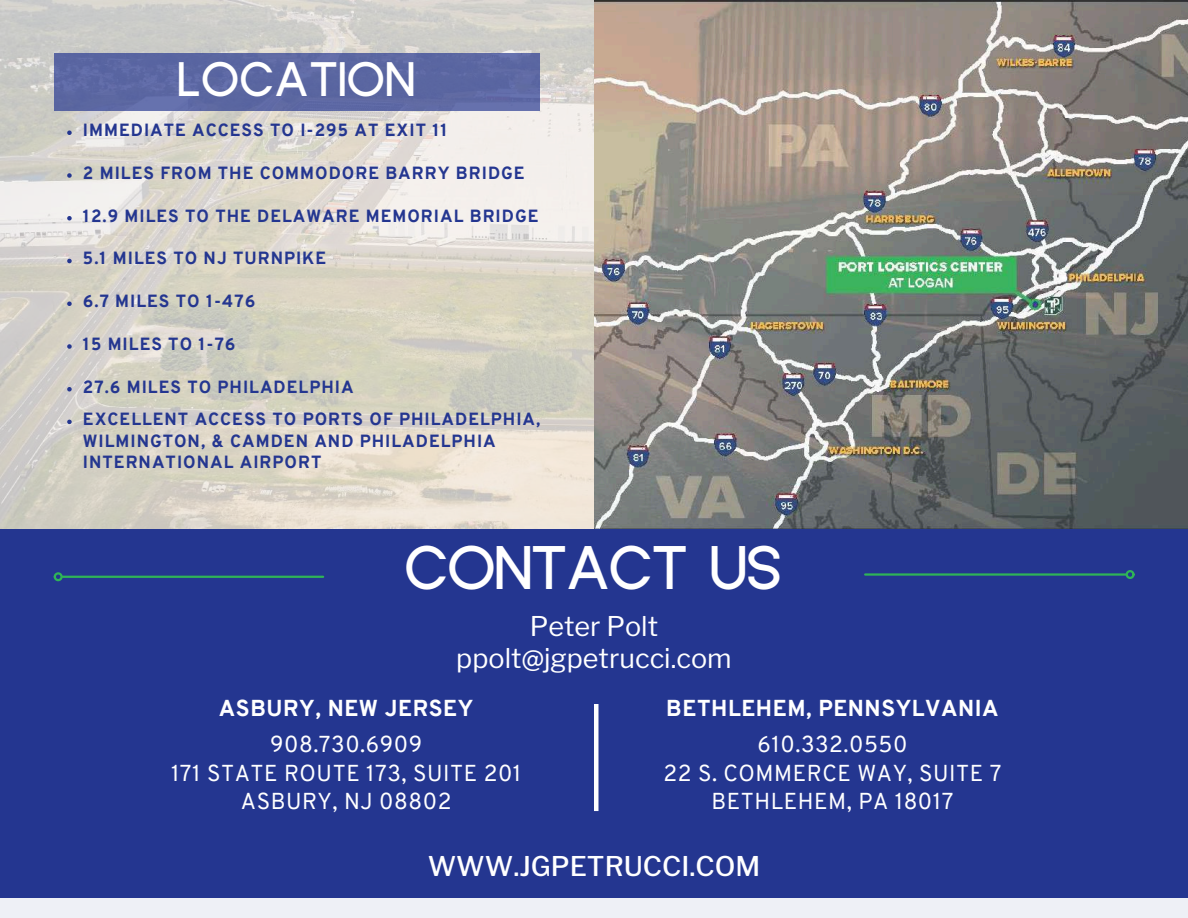
<style>
.page{position:relative;width:1188px;height:918px;background:#fff}
.page>*{position:absolute;margin:0;border:0;box-sizing:border-box;transform-origin:0 0}
.t1{font:700 49.5px "Glasgow";letter-spacing:.025em;color:#fff}
.t2{font:700 39px "Glasgow";letter-spacing:.06em;color:#fff}
.t3{font:27px/31.5px "Libre Franklin";color:#fff;text-align:center}
.t4{font:500 27px "Libre Franklin";color:#fff}
.t5{font:22.5px/28.2px "Overpass";letter-spacing:.025em;color:#fff;text-align:center}
.t6{font:800 22.5px "Overpass";letter-spacing:.025em;color:#fff}
.t7{font:800 17.25px/32.7px "Overpass";letter-spacing:.06em;color:#243690}
</style>
<div class="page">
<div style="left:0;top:529px;width:1188px;height:389px;background:#243690"></div>
<img style="left:594px;top:0;width:594px;height:529px">
<svg style="left:0;top:0;width:594px;height:529px"></svg>
<hr style="left:63px;top:576px;width:260px;height:2px;background:#2fb457">
<div style="left:54px;top:572px;width:9px;height:9px;border:2px solid #2fb457;border-radius:50%"></div>
<hr style="left:865px;top:573px;width:261px;height:3px;background:#2fb457">
<div style="left:1126px;top:570px;width:9px;height:9px;border:2px solid #2fb457;border-radius:50%"></div>
<div style="left:54px;top:53px;width:486px;height:58px;background:#5b67a2"></div>
<div style="left:0;top:899px;width:1188px;height:19px;background:#eef0f6"></div>
<hr style="left:594px;top:704px;width:4px;height:107px;background:#fff">
<svg style="left:67px;top:131px;width:5px;height:4px"></svg>
<svg style="left:67px;top:173px;width:5px;height:5px"></svg>
<svg style="left:67px;top:216px;width:5px;height:5px"></svg>
<svg style="left:67px;top:259px;width:5px;height:4px"></svg>
<svg style="left:67px;top:302px;width:5px;height:4px"></svg>
<svg style="left:67px;top:344px;width:5px;height:5px"></svg>
<svg style="left:67px;top:387px;width:5px;height:5px"></svg>
<svg style="left:67px;top:420px;width:5px;height:4px"></svg>
<h2 class="t2" style="left:179px;top:51px;width:237px">LOCATION</h2>
<p class="t7" style="left:83px;top:115px;width:366px">IMMEDIATE ACCESS TO I-295 AT EXIT 11</p>
<p class="t7" style="left:83px;top:158px;width:443px">2 MILES FROM THE COMMODORE BARRY BRIDGE</p>
<p class="t7" style="left:83px;top:201px;width:457px">12.9 MILES TO THE DELAWARE MEMORIAL BRIDGE</p>
<p class="t7" style="left:83px;top:244px;width:245px">5.1 MILES TO NJ TURNPIKE</p>
<p class="t7" style="left:83px;top:286px;width:174px">6.7 MILES TO 1-476</p>
<p class="t7" style="left:83px;top:329px;width:154px">15 MILES TO 1-76</p>
<p class="t7" style="left:83px;top:372px;width:459px">27.6 MILES TO PHILADELPHIA<br>EXCELLENT ACCESS TO PORTS OF PHILADELPHIA,</p>
<p class="t7" style="left:83px;top:432px;width:414px;line-height:21.3px">WILMINGTON, &amp; CAMDEN AND PHILADELPHIA<br>INTERNATIONAL AIRPORT</p>
<h1 class="t1" style="left:406px;top:532px;width:377px">CONTACT US</h1>
<h3 class="t3" style="left:456px;top:611px;width:277px">Peter Polt ppolt@jgpetrucci.com</h3>
<h3 class="t6" style="left:219px;top:700px;width:256px">ASBURY, NEW JERSEY</h3>
<h3 class="t5" style="left:171px;top:733px;width:352px">908.730.6909<br>171 STATE ROUTE 173, SUITE 201<br>ASBURY, NJ 08802</h3>
<h3 class="t6" style="left:666px;top:700px;width:334px">BETHLEHEM, PENNSYLVANIA</h3>
<h3 class="t5" style="left:664px;top:733px;width:339px">610.332.0550<br>22 S. COMMERCE WAY, SUITE 7<br>BETHLEHEM, PA 18017</h3>
<h3 class="t4" style="left:428px;top:850px;width:334px">WWW.JGPETRUCCI.COM</h3>
</div>
